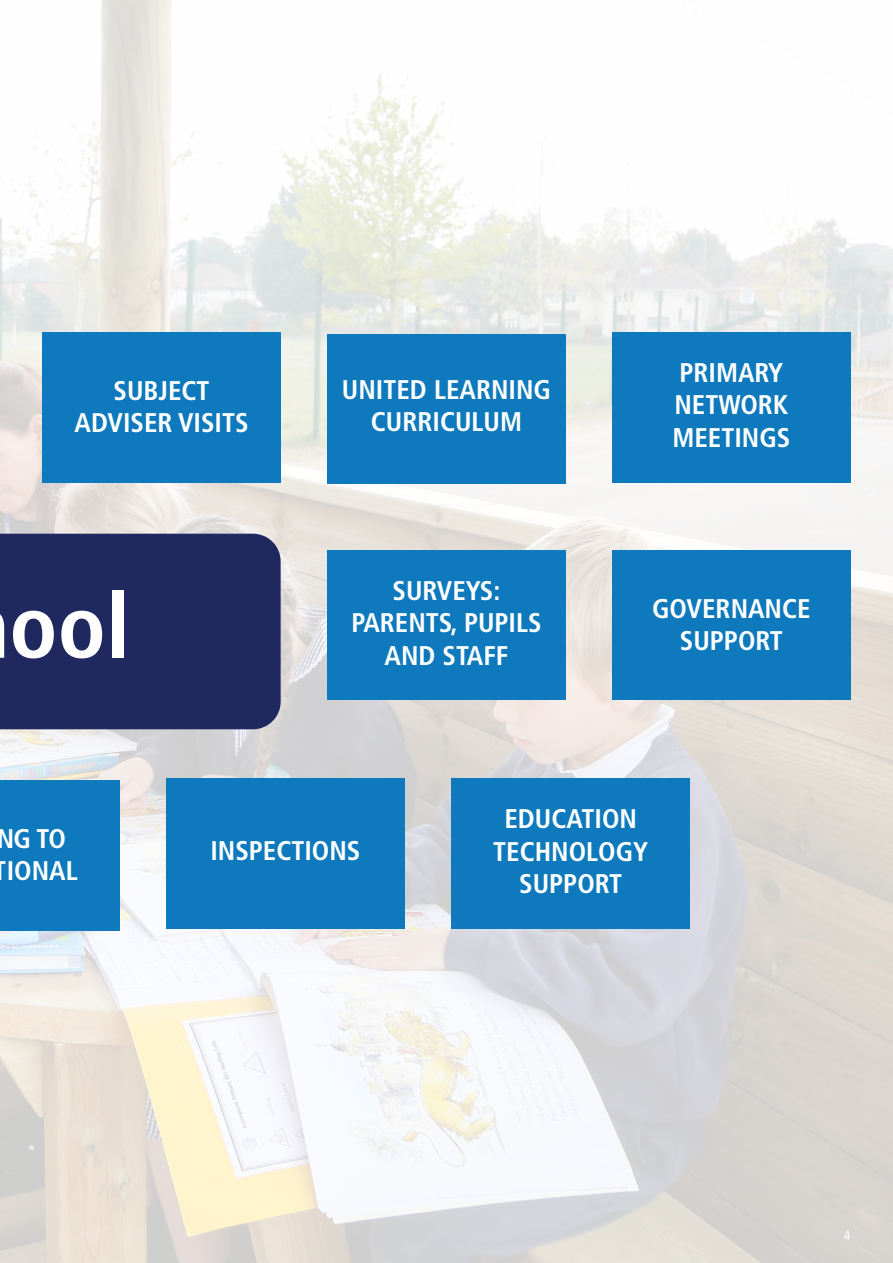
<style>
.page{position:relative;width:893px;height:1263px;background:#fff}
.page>*{position:absolute;margin:0;border:0;box-sizing:border-box;transform-origin:0 0}
.t1{font:700 condensed 90px "Frutiger LT Pro";color:#fff}
.t2{font:700 condensed 27px/32.4px "Frutiger LT Pro";color:#fff;text-align:center}
.t3{font:condensed 13.5px "Frutiger LT Pro";color:#fff}
</style>
<div class="page">
<img style="left:0;top:0;width:893px;height:1263px">
<div style="left:0;top:534px;width:281px;height:195px;background:#20295f"></div>
<div style="left:43px;top:332px;width:238px;height:151px;background:#0e7abd"></div>
<div style="left:327px;top:334px;width:239px;height:149px;background:#0e7abd"></div>
<div style="left:612px;top:332px;width:238px;height:151px;background:#0e7abd"></div>
<div style="left:327px;top:551px;width:239px;height:149px;background:#0e7abd"></div>
<div style="left:612px;top:551px;width:238px;height:149px;background:#0e7abd"></div>
<div style="left:0;top:780px;width:119px;height:151px;background:#0e7abd"></div>
<div style="left:166px;top:778px;width:238px;height:151px;background:#0e7abd"></div>
<div style="left:452px;top:778px;width:238px;height:151px;background:#0e7abd"></div>
<p class="t2" style="left:114px;top:374px;width:98px">SUBJECT</p>
<p class="t2" style="left:75px;top:407px;width:176px">ADVISER VISITS</p>
<h1 class="t1" style="left:9px;top:573px;width:122px">ool</h1>
<p class="t2" style="left:342px;top:373px;width:211px">UNITED LEARNING<br>CURRICULUM</p>
<p class="t2" style="left:393px;top:574px;width:109px">SURVEYS:</p>
<p class="t2" style="left:351px;top:607px;width:192px">PARENTS, PUPILS<br>AND STAFF</p>
<p class="t2" style="left:680px;top:356px;width:105px">PRIMARY</p>
<p class="t2" style="left:674px;top:389px;width:115px">NETWORK</p>
<p class="t2" style="left:672px;top:421px;width:119px">MEETINGS</p>
<p class="t2" style="left:652px;top:592px;width:160px">GOVERNANCE</p>
<p class="t2" style="left:680px;top:625px;width:104px">SUPPORT</p>
<p class="t2" style="left:-6px;top:822px;width:85px;text-align:left">NG TO<br>TIONAL</p>
<p class="t2" style="left:210px;top:834px;width:152px">INSPECTIONS</p>
<p class="t2" style="left:504px;top:803px;width:134px">EDUCATION</p>
<p class="t2" style="left:493px;top:835px;width:156px">TECHNOLOGY</p>
<p class="t2" style="left:519px;top:867px;width:104px">SUPPORT</p>
<p class="t3" style="left:844px;top:1227px;width:8px">4</p>
</div>
